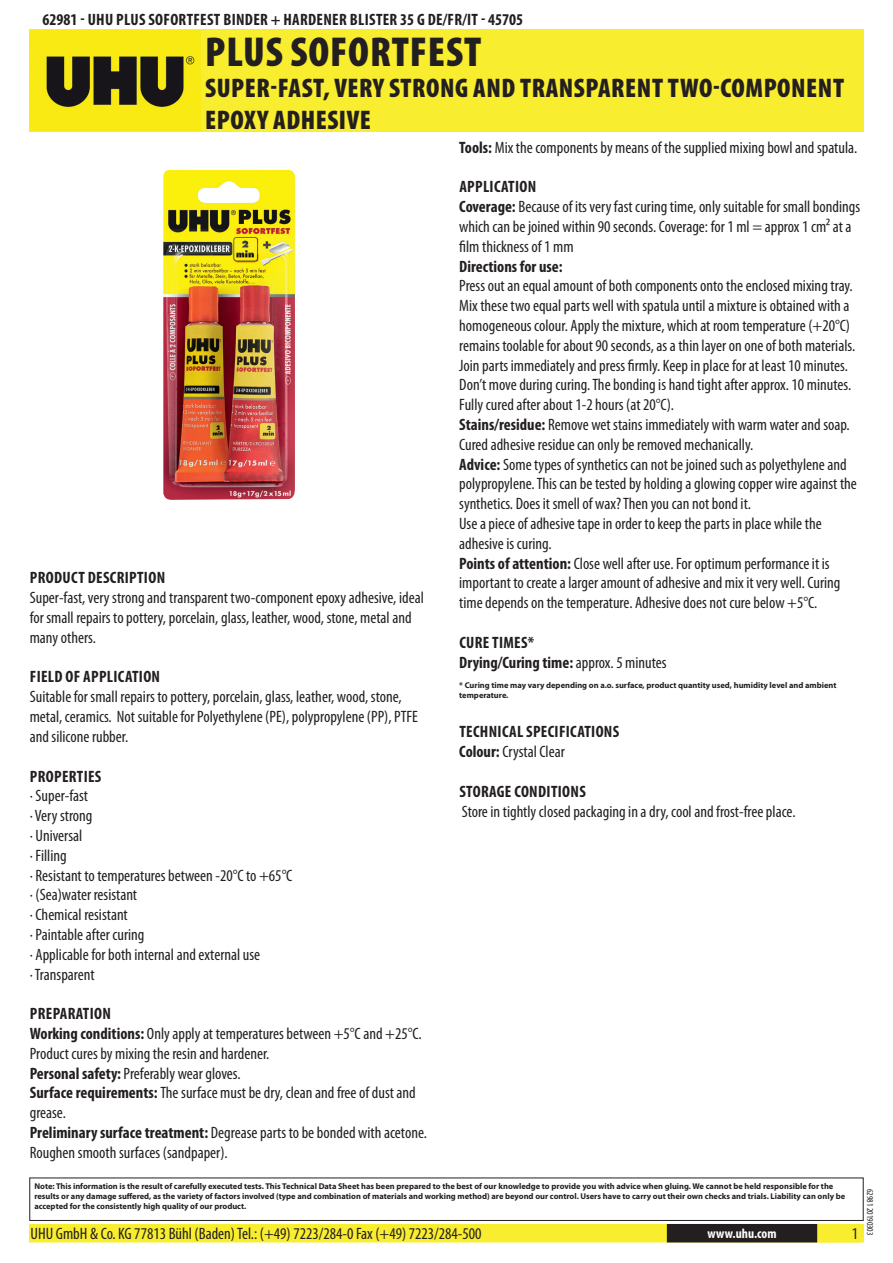
<style>
.page{position:relative;width:893px;height:1263px;background:#fff}
.page>*{position:absolute;margin:0;border:0;box-sizing:border-box;transform-origin:0 0}
.t1{font:900 condensed 42px "Myriad Pro";letter-spacing:.02em;color:#231f20}
.t2{font:900 condensed 27px/32.4px "Myriad Pro";letter-spacing:.02em;color:#231f20}
.t3{font:condensed 16.5px/19.8px "Myriad Pro";color:#231f20}
.t4{font:700 condensed 16.5px/19.8px "Myriad Pro";letter-spacing:.02em;color:#231f20}
.t5{font:700 condensed 13.5px "Myriad Pro";letter-spacing:.015em;color:#fff}
.t6{font:condensed 9px "Myriad Pro";color:#231f20}
.t7{font:700 8.4px/10.1px "Myriad Pro";color:#231f20}
.s1{font-weight:700}
.s2{font-weight:400}
</style>
<div class="page">
<div style="left:30px;top:1225px;width:833px;height:17px;background:#f8ed2e"></div>
<div style="left:29px;top:1224px;width:835px;height:18px;border:2px solid #f8ed2e"></div>
<div style="left:816px;top:1224px;width:44px;height:18px;border:2px solid #f8ed2e"></div>
<div style="left:668px;top:1225px;width:148px;height:17px;background:#231f20"></div>
<div style="left:667px;top:1224px;width:150px;height:18px;border:2px solid #231f20"></div>
<div style="left:29px;top:1177px;width:835px;height:44px;border:1px solid #231f20"></div>
<div style="left:30px;top:30px;width:834px;height:102px;background:#f8ed2e"></div>
<img style="left:30px;top:31px;width:171px;height:100px">
<img style="left:163px;top:170px;width:132px;height:330px">
<p class="t4" style="left:43px;top:9px;width:482px">62981 - UHU Plus Sofortfest Binder + Hardener Blister 35 g DE/FR/IT - 45705</p>
<h1 class="t1" style="left:205px;top:25px;width:278px">PLUS SOFORTFEST</h1>
<h2 class="t2" style="left:205px;top:71px;width:640px">SUPER-FAST, VERY STRONG AND TRANSPARENT TWO-COMPONENT<br>EPOXY ADHESIVE</h2>
<p class="t4" style="left:30px;top:568px;width:137px">Product description</p>
<p class="t3" style="left:30px;top:588px;width:396px">Super-fast, very strong and transparent two-component epoxy adhesive, ideal for small repairs to pottery, porcelain, glass, leather, wood, stone, metal and many others.</p>
<p class="t4" style="left:30px;top:667px;width:132px">Field of application</p>
<p class="t3" style="left:30px;top:687px;width:390px">Suitable for small repairs to pottery, porcelain, glass, leather, wood, stone, metal, ceramics. Not suitable for Polyethylene (PE), polypropylene (PP), PTFE and silicone rubber.</p>
<p class="t4" style="left:30px;top:766px;width:73px">Properties</p>
<p class="t3" style="left:30px;top:786px;width:264px">· Super-fast<br>· Very strong<br>· Universal<br>· Filling<br>· Resistant to temperatures between -20°C to +65°C · (Sea)water resistant<br>· Chemical resistant<br>· Paintable after curing<br>· Applicable for both internal and external use<br>· Transparent</p>
<p class="t3" style="left:30px;top:1003px;width:399px"><span class="s1">Preparation<br>Working conditions:</span> Only apply at temperatures between +5°C and +25°C.<br>Product cures by mixing the resin and hardener.<br><span class="s1">Personal safety:</span> Preferably wear gloves.<br><span class="s1">Surface requirements:</span> The surface must be dry, clean and free of dust and grease.<br><span class="s1">Preliminary surface treatment:</span> Degrease parts to be bonded with acetone.<br>Roughen smooth surfaces (sandpaper).</p>
<p class="t3" style="left:459px;top:137px;width:400px"><span class="s1">Tools:</span> Mix the components by means of the supplied mixing bowl and spatula.</p>
<p class="t3" style="left:459px;top:177px;width:402px"><span class="s1">Application<br>Coverage:</span> Because of its very fast curing time, only suitable for small bondings which can be joined within 90 seconds. Coverage: for 1 ml = approx 1 cm² at a film thickness of 1 mm</p>
<p class="t4" style="left:459px;top:256px;width:105px">Directions for use:</p>
<p class="t3" style="left:459px;top:276px;width:399px">Press out an equal amount of both components onto the enclosed mixing tray.<br>Mix these two equal parts well with spatula until a mixture is obtained with a homogeneous colour. Apply the mixture, which at room temperature (+20°C) remains toolable for about 90 seconds, as a thin layer on one of both materials.<br>Join parts immediately and press firmly. Keep in place for at least 10 minutes.<br>Don’t move during curing. The bonding is hand tight after approx. 10 minutes.<br>Fully cured after about 1-2 hours (at 20°C).<br><span class="s1">Stains/residue:</span> Remove wet stains immediately with warm water and soap.<br>Cured adhesive residue can only be removed mechanically.<br><span class="s1">Advice:</span> Some types of synthetics can not be joined such as polyethylene and polypropylene. This can be tested by holding a glowing copper wire against the synthetics. Does it smell of wax? Then you can not bond it.<br>Use a piece of adhesive tape in order to keep the parts in place while the adhesive is curing.<br><span class="s1">Points of attention:</span> Close well after use. For optimum performance it is important to create a larger amount of adhesive and mix it very well. Curing time depends on the temperature. Adhesive does not cure below +5°C.</p>
<p class="t4" style="left:459px;top:632px;width:209px">Cu re times*<br>Drying/Curing time: <span class="s2">approx. 5 minutes</span></p>
<p class="t7" style="left:459px;top:680px;width:379px">* Curing time may vary depending on a.o. surface, product quantity used, humidity level and ambient temperature.</p>
<p class="t4" style="left:459px;top:722px;width:162px">Technical specifications<br>Colour: <span class="s2">Crystal Clear</span></p>
<p class="t4" style="left:459px;top:781px;width:128px">Storage conditions</p>
<p class="t3" style="left:462px;top:801px;width:335px">Store in tightly closed packaging in a dry, cool and frost-free place.</p>
<p class="t7" style="left:34px;top:1181px;width:812px">Note: This information is the result of carefully executed tests. This Technical Data Sheet has been prepared to the best of our knowledge to provide you with advice when gluing. We cannot be held responsible for the results or any damage suffered, as the variety of factors involved (type and combination of materials and working method) are beyond our control. Users have to carry out their own checks and trials. Liability can only be accepted for the consistently high quality of our product.</p>
<p class="t3" style="left:31px;top:1224px;width:453px">UHU GmbH &amp; Co. KG 77813 Bühl (Baden) Tel.: (+49) 7223/284-0 Fax (+49) 7223/284-500</p>
<p class="t5" style="left:707px;top:1225px;width:71px">www.uhu.com</p>
<p class="t3" style="left:852px;top:1224px;width:8px">1</p>
<p class="t6" style="left:875px;top:1189px;width:48px;rotate:90deg">62981 20190303</p>
</div>
